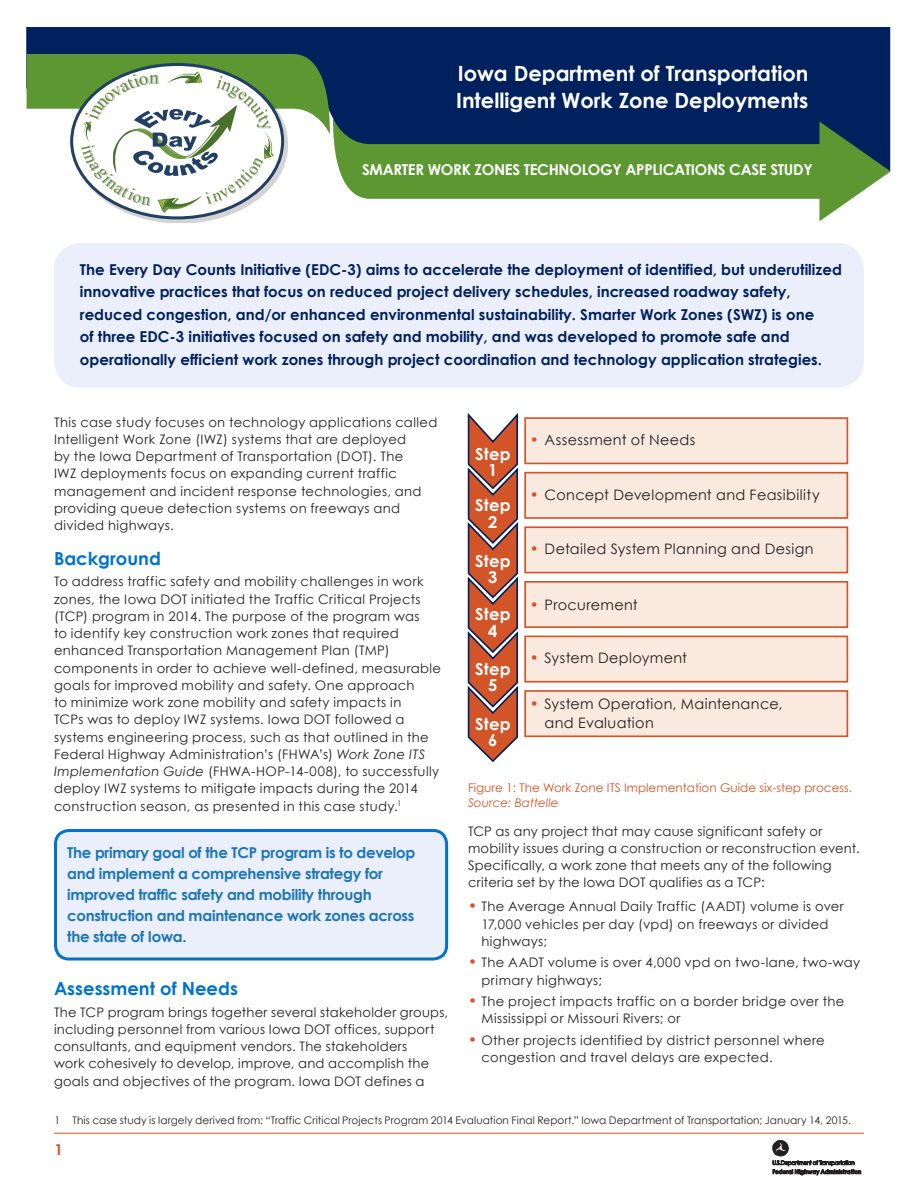
<style>
.page{position:relative;width:918px;height:1188px;background:#fff}
.page>*{position:absolute;margin:0;border:0;box-sizing:border-box;transform-origin:0 0}
.Heading_Level_1{font:700 21px/27px "Century Gothic";color:#fff}
.t1{font:700 18px "Century Gothic";color:#0073ce}
.body{font:700 16.5px "Century Gothic";letter-spacing:.015em;color:#fff}
.Body_Text{font:700 15px/22.5px "Century Gothic";color:#00215d}
.t2{font:700 15px/21px "Century Gothic";letter-spacing:-.02em;color:#1d76b7}
.Heading_Level_1-2{font:700 15px "Century Gothic";letter-spacing:-.02em;color:#fff}
.body-2{font:700 15px "Century Gothic";color:#d35427}
.t3{font:14.4px/18.9px "Century Gothic";letter-spacing:.025em;color:#231f20}
.body-3{font:13.2px/17.2px "Century Gothic";letter-spacing:.025em;color:#231f20}
.Image_Caption{font:12px/15px "Century Gothic";color:#d35427}
.body-4{font:10.5px "Century Gothic";letter-spacing:.005em;color:#231f20}
.s1{font-style:italic}
.s2{font-weight:700;font-size:15px;color:#d35427}
</style>
<div class="page">
<svg style="left:773px;top:1140px;width:88px;height:35px"></svg>
<hr style="left:54px;top:1133px;width:810px;height:1px;background:#d35427">
<div style="left:26px;top:27px;width:864px;height:91px;background:#00215d"></div>
<svg style="left:333px;top:118px;width:558px;height:103px;fill:#5c9731"></svg>
<div style="left:73px;top:66px;width:214px;height:157px;background:#231f20;opacity:.19"></div>
<svg style="left:27px;top:54px;width:303px;height:160px"></svg>
<div style="left:54px;top:243px;width:810px;height:145px;background:#ebeffb;border-radius:27px"></div>
<svg style="left:467px;top:413px;width:52px;height:350px;background:#c76d52"></svg>
<div style="left:524px;top:417px;width:324px;height:47px;background:#f9e9de;border:2px solid #d35427"></div>
<div style="left:524px;top:472px;width:324px;height:47px;background:#f9e9de;border:2px solid #d35427"></div>
<div style="left:524px;top:526px;width:324px;height:47px;background:#f9e9de;border:2px solid #d35427"></div>
<div style="left:524px;top:581px;width:324px;height:47px;background:#f9e9de;border:2px solid #d35427"></div>
<div style="left:524px;top:636px;width:324px;height:47px;background:#f9e9de;border:2px solid #d35427"></div>
<div style="left:524px;top:690px;width:324px;height:47px;background:#f9e9de;border:2px solid #d35427"></div>
<div style="left:56px;top:831px;width:391px;height:128px;background:#ebeffb;border-radius:14px"></div>
<div style="left:54px;top:829px;width:394px;height:132px;border:3px solid #0073ce;border-radius:14px"></div>
<h1 class="Heading_Level_1" style="left:456px;top:60px;width:354px">Iowa Department of Transportation<br>Intelligent Work Zone Deployments</h1>
<h1 class="Heading_Level_1-2" style="left:362px;top:160px;width:452px">SMARTER WORK ZONES TECHNOLOGY APPLICATIONS CASE STUDY</h1>
<p class="Body_Text" style="left:80px;top:258px;width:763px">The Every Day Counts Initiative (EDC-3) aims to accelerate the deployment of identified, but underutilized innovative practices that focus on reduced project delivery schedules, increased roadway safety, reduced congestion, and/or enhanced environmental sustainability. Smarter Work Zones (SWZ) is one<br>of three EDC-3 initiatives focused on safety and mobility, and was developed to promote safe and operationally efficient work zones through project coordination and technology application strategies.</p>
<p class="body-3" style="left:54px;top:413px;width:385px">This case study focuses on technology applications called Intelligent Work Zone (IWZ) systems that are deployed<br>by the Iowa Department of Transportation (DOT). The<br>IWZ deployments focus on expanding current traffic management and incident response technologies, and providing queue detection systems on freeways and divided highways.</p>
<p class="t1" style="left:54px;top:547px;width:108px">Background</p>
<p class="body-3" style="left:54px;top:573px;width:389px">To address traffic safety and mobility challenges in work zones, the Iowa DOT initiated the Traffic Critical Projects (TCP) program in 2014. The purpose of the program was<br>to identify key construction work zones that required enhanced Transportation Management Plan (TMP) components in order to achieve well-defined, measurable goals for improved mobility and safety. One approach<br>to minimize work zone mobility and safety impacts in<br>TCPs was to deploy IWZ systems. Iowa DOT followed a systems engineering process, such as that outlined in the Federal Highway Administration’s (FHWA’s) <span class="s1">Work Zone ITS Implementation Guide</span> (FHWA-HOP-14-008), to successfully deploy IWZ systems to mitigate impacts during the 2014 construction season, as presented in this case study.<sup>1</sup></p>
<p class="t2" style="left:67px;top:841px;width:350px">The primary goal of the TCP program is to develop and implement a comprehensive strategy for improved traffic safety and mobility through construction and maintenance work zones across the state of Iowa.</p>
<p class="t1" style="left:54px;top:977px;width:185px">Assessment of Needs</p>
<p class="body-3" style="left:54px;top:1003px;width:396px">The TCP program brings together several stakeholder groups, including personnel from various Iowa DOT offices, support consultants, and equipment vendors. The stakeholders<br>work cohesively to develop, improve, and accomplish the goals and objectives of the program. Iowa DOT defines a</p>
<p class="body" style="left:475px;top:443px;width:37px">Step</p>
<p class="body" style="left:488px;top:460px;width:11px">1</p>
<p class="body" style="left:475px;top:495px;width:37px">Step</p>
<p class="body" style="left:488px;top:511px;width:11px">2</p>
<p class="body" style="left:475px;top:551px;width:37px">Step</p>
<p class="body" style="left:488px;top:567px;width:11px">3</p>
<p class="body" style="left:475px;top:604px;width:37px">Step</p>
<p class="body" style="left:488px;top:620px;width:11px">4</p>
<p class="body" style="left:475px;top:658px;width:37px">Step</p>
<p class="body" style="left:488px;top:675px;width:11px">5</p>
<p class="body" style="left:475px;top:713px;width:37px">Step</p>
<p class="body" style="left:488px;top:730px;width:11px">6</p>
<p class="t3" style="left:530px;top:430px;width:167px"><span class="s2">•</span> Assessment of Needs</p>
<p class="t3" style="left:530px;top:485px;width:291px"><span class="s2">•</span> Concept Development and Feasibility</p>
<p class="t3" style="left:530px;top:539px;width:285px"><span class="s2">•</span> Detailed System Planning and Design</p>
<p class="t3" style="left:530px;top:595px;width:109px"><span class="s2">•</span> Procurement</p>
<p class="t3" style="left:530px;top:648px;width:159px"><span class="s2">•</span> System Deployment</p>
<p class="t3" style="left:545px;top:694px;width:239px;text-indent:-15px"><span class="s2">•</span> System Operation, Maintenance, and Evaluation</p>
<p class="Image_Caption" style="left:468px;top:780px;width:386px">Figure 1: The Work Zone ITS Implementation Guide six-step process.<br><span class="s1">Source: Battelle</span></p>
<p class="body-3" style="left:468px;top:822px;width:393px">TCP as any project that may cause significant safety or mobility issues during a construction or reconstruction event.<br>Specifically, a work zone that meets any of the following criteria set by the Iowa DOT qualifies as a TCP:</p>
<p class="body-3" style="left:482px;top:898px;width:364px;text-indent:-14px"><span class="s2">•</span> The Average Annual Daily Traffic (AADT) volume is over<br>17,000 vehicles per day (vpd) on freeways or divided highways;</p>
<p class="body-3" style="left:482px;top:954px;width:380px;text-indent:-14px"><span class="s2">•</span> The AADT volume is over 4,000 vpd on two-lane, two-way primary highways;</p>
<p class="body-3" style="left:482px;top:993px;width:364px;text-indent:-14px"><span class="s2">•</span> The project impacts traffic on a border bridge over the<br>Mississippi or Missouri Rivers; or</p>
<p class="body-3" style="left:482px;top:1031px;width:345px;text-indent:-14px"><span class="s2">•</span> Other projects identified by district personnel where congestion and travel delays are expected.</p>
<p class="body-4" style="left:55px;top:1114px;width:798px">1 This case study is largely derived from: “Traffic Critical Projects Program 2014 Evaluation Final Report.” Iowa Department of Transportation; January 14, 2015.</p>
<p class="body-2" style="left:55px;top:1140px;width:10px">1</p>
</div>
